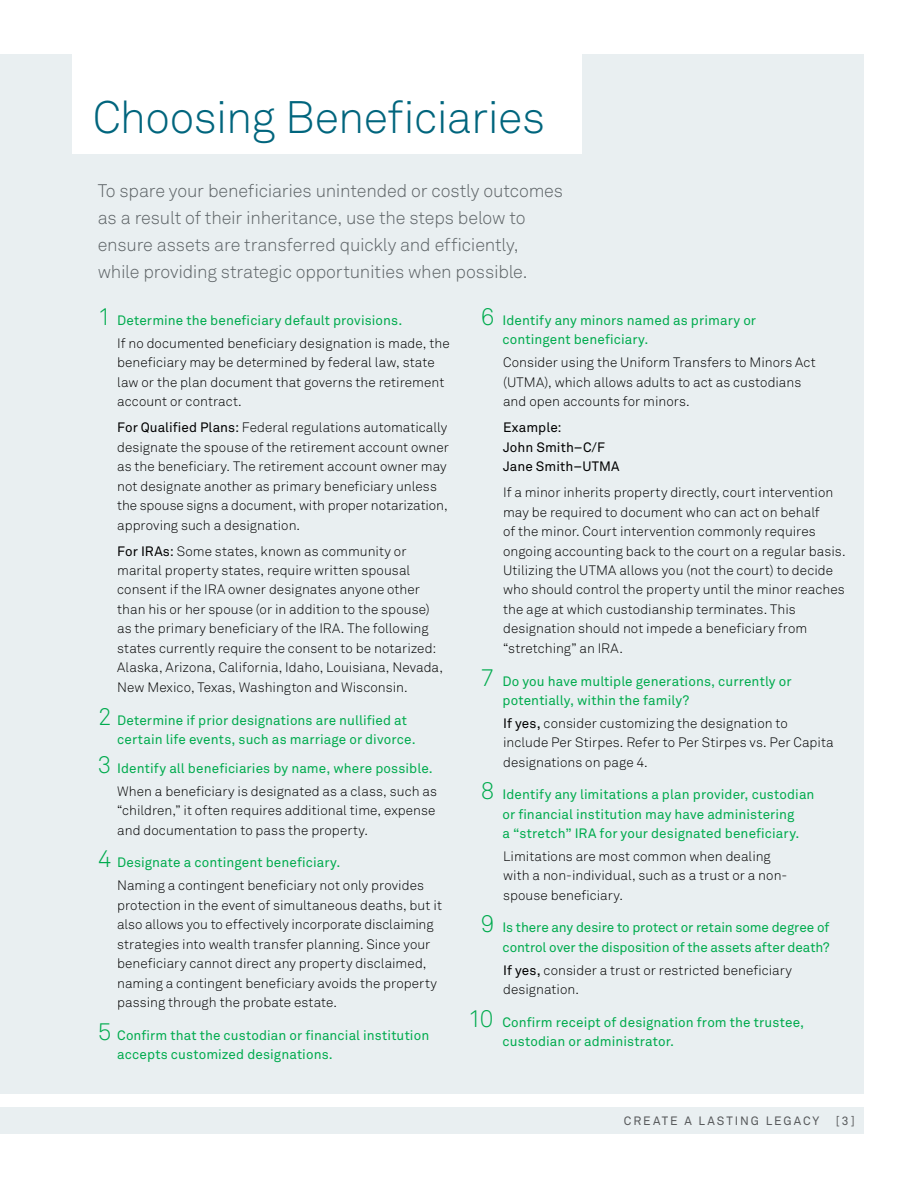
<style>
.page{position:relative;width:918px;height:1188px;background:#fff}
.page>*{position:absolute;margin:0;border:0;box-sizing:border-box;transform-origin:0 0}
.t1{font:45px "Akkurat Light Pro";letter-spacing:-.02em;color:#00657d}
.t2{font:18px/27px "Akkurat Light Pro";letter-spacing:-.01em;color:#5d6366}
.t3{font:13.5px/19.5px "Akkurat Light Pro";letter-spacing:.005em;color:#000}
.t4{font:13.5px/19.5px "Akkurat Pro";letter-spacing:.005em;color:#00ab4e}
.t5{font:13.5px/19.5px "Akkurat Pro";letter-spacing:.005em;color:#000}
.t6{font:12px "Akkurat Pro";color:#57595b}
.s1{font-family:"Akkurat Light Pro";font-size:24px}
.s2{font-family:"Akkurat Pro"}
</style>
<div class="page">
<div style="left:0;top:1107px;width:864px;height:27px;background:#e9eff1"></div>
<div style="left:0;top:54px;width:864px;height:1040px;background:#e9eff1"></div>
<div style="left:72px;top:0;width:510px;height:154px;background:#fff"></div>
<h1 class="t1" style="left:93px;top:91px;width:454px">Choosing Beneficiaries</h1>
<h2 class="t2" style="left:98px;top:178px;width:467px">To spare your beneficiaries unintended or costly outcomes as a result of their inheritance, use the steps below to ensure assets are transferred quickly and efficiently, while providing strategic opportunities when possible.</h2>
<p class="t4" style="left:98px;top:311px;width:306px"><span class="s1">1</span> Determine the beneficiary default provisions.</p>
<p class="t3" style="left:117px;top:333px;width:334px">If no documented beneficiary designation is made, the beneficiary may be determined by federal law, state law or the plan document that governs the retirement account or contract.</p>
<p class="t3" style="left:117px;top:418px;width:333px"><span class="s2">For Qualified Plans:</span> Federal regulations automatically designate the spouse of the retirement account owner as the beneficiary. The retirement account owner may not designate another as primary beneficiary unless the spouse signs a document, with proper notarization, approving such a designation.</p>
<p class="t3" style="left:117px;top:541px;width:295px"><span class="s2">For IRAs:</span> Some states, known as community or marital property states, require written spousal consent if the IRA</p>
<p class="t4" style="left:503px;top:311px;width:255px;text-indent:-22px"><span class="s1">6</span> Identify any minors named as primary or contingent beneficiary.</p>
<p class="t3" style="left:503px;top:353px;width:314px">Consider using the Uniform Transfers to Minors Act (UTMA), which allows adults to act as custodians and open accounts for minors.</p>
<p class="t5" style="left:503px;top:418px;width:118px">Example:<br>John Smith–C/F<br>Jane Smith–UTMA</p>
<p class="t3" style="left:503px;top:483px;width:344px">If a minor inherits property directly, court intervention may be required to document who can act on behalf<br>of the minor. Court intervention commonly requires ongoing accounting back to the court on a regular basis.<br>Utilizing the UTMA allows you (not the court) to decide who should control the property until the minor reaches the age at which custodianship terminates. This designation should not impede a beneficiary from “stretching” an IRA.</p>
<p class="t4" style="left:503px;top:671px;width:291px;text-indent:-22px"><span class="s1">7</span> Do you have multiple generations, currently or potentially, within the family?</p>
<p class="t3" style="left:503px;top:714px;width:332px"><span class="s2">If yes,</span> consider customizing the designation to include Per Stirpes. Refer to Per Stirpes vs. Per Capita designations on page 4.</p>
<p class="t4" style="left:481px;top:785px;width:335px;text-align:center"><span class="s1">8</span> Identify any limitations a plan provider, custodian or financial institution may have administering<br>a “stretch” IRA for your designated beneficiary.</p>
<p class="t3" style="left:503px;top:847px;width:286px">Limitations are most common when dealing with a non-individual, such as a trust or a non&shy;spouse beneficiary.</p>
<p class="t4" style="left:481px;top:918px;width:350px;text-align:right"><span class="s1">9</span> Is there any desire to protect or retain some degree of control over the disposition of the assets after death?</p>
<p class="t3" style="left:503px;top:960px;width:291px"><span class="s2">If yes,</span> consider a trust or restricted beneficiary designation.</p>
<p class="t4" style="left:502px;top:1013px;width:303px;text-indent:-34px"><span class="s1">10</span> Confirm receipt of designation from the trustee, custodian or administrator.</p>
<p class="t3" style="left:117px;top:580px;width:327px;text-indent:111px">owner designates anyone other than his or her spouse (or in addition to the spouse) as the primary beneficiary of the IRA. The following states currently require the consent to be notarized:<br>Alaska, Arizona, California, Idaho, Louisiana, Nevada, New Mexico, Texas, Washington and Wisconsin.</p>
<p class="t4" style="left:117px;top:710px;width:300px;text-indent:-19px"><span class="s1">2</span> Determine if prior designations are nullified at certain life events, such as marriage or divorce.</p>
<p class="t4" style="left:98px;top:759px;width:337px"><span class="s1">3</span> Identify all beneficiaries by name, where possible.</p>
<p class="t3" style="left:117px;top:782px;width:321px;text-align:justify">When a beneficiary is designated as a class, such as “children,” it often requires additional time, expense and documentation to pass the property.</p>
<p class="t4" style="left:98px;top:853px;width:244px"><span class="s1">4</span> Designate a contingent beneficiary.</p>
<p class="t3" style="left:117px;top:876px;width:326px">Naming a contingent beneficiary not only provides protection in the event of simultaneous deaths, but it also allows you to effectively incorporate disclaiming strategies into wealth transfer planning. Since your beneficiary cannot direct any property disclaimed, naming a contingent beneficiary avoids the property passing through the probate estate.</p>
<p class="t4" style="left:117px;top:1026px;width:314px;text-indent:-19px"><span class="s1">5</span> Confirm that the custodian or financial institution accepts customized designations.</p>
<p class="t6" style="left:624px;top:1114px;width:19px">Create</p>
<p class="t6" style="left:684px;top:1114px;width:24px">a Lasting</p>
<p class="t6" style="left:766px;top:1114px;width:10px">Legacy</p>
<p class="t6" style="left:836px;top:1114px;width:21px">[3]</p>
</div>
